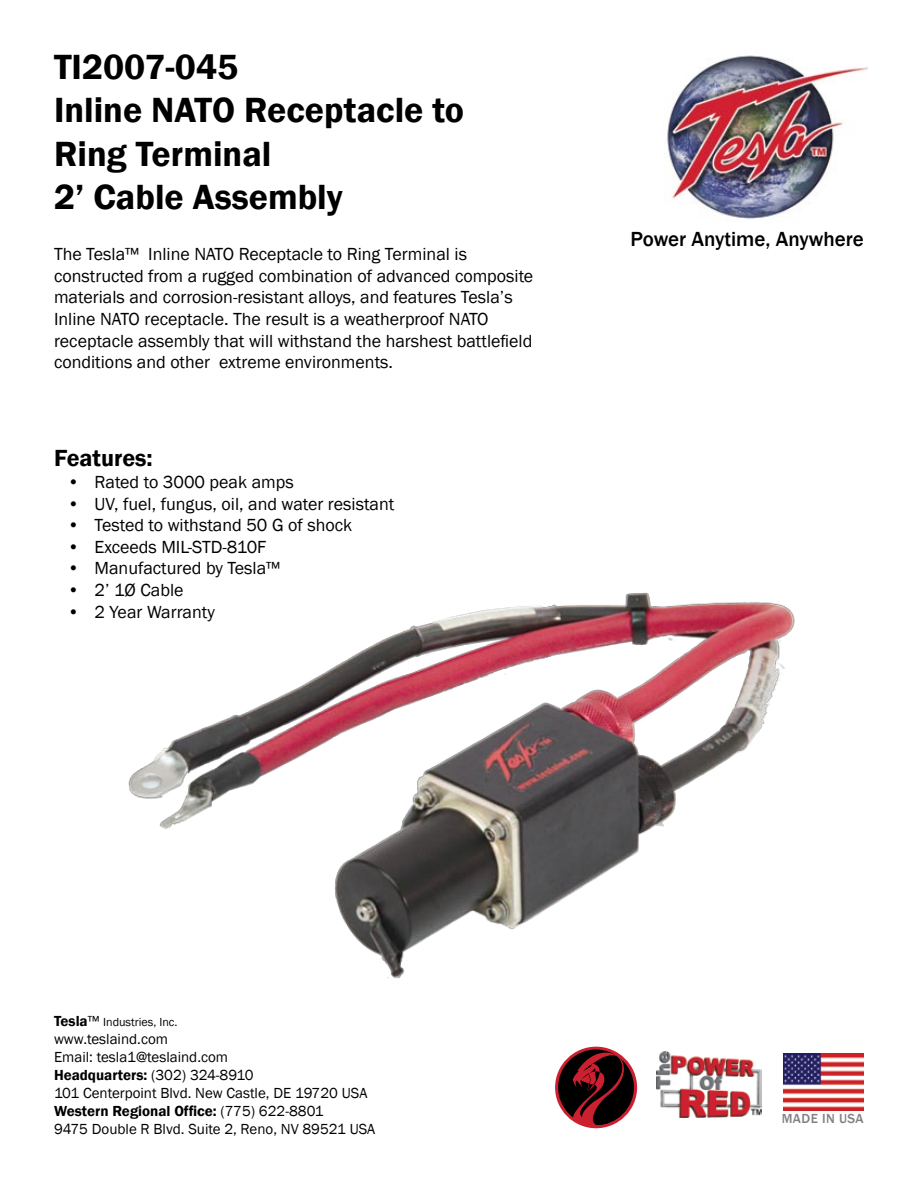
<style>
.page{position:relative;width:918px;height:1188px;background:#fff}
.page>*{position:absolute;margin:0;border:0;box-sizing:border-box;transform-origin:0 0}
.t1{font:600 36px/43.2px "Franklin Gothic";color:#000}
.t2{font:600 24px "Franklin Gothic";color:#000}
.t3{font:500 21px "Franklin Gothic";color:#000}
.t4{font:18px/21.6px "Franklin Gothic";color:#000}
.t5{font:15px/18px "Franklin Gothic";color:#000}
.t6{font:500 13.5px "Franklin Gothic";letter-spacing:.03em;color:#808285}
.t7{font:12px "Franklin Gothic";color:#000}
.s1{font-weight:600;font-size:15px}
.s2{font-size:15px}
.s3{font-weight:600}
</style>
<div class="page">
<img style="left:667px;top:55px;width:200px;height:164px">
<svg style="left:555px;top:1047px;width:82px;height:81px"></svg>
<div style="left:558px;top:1049px;width:76px;height:76px;background:#000;border-radius:50%"></div>
<svg style="left:573px;top:1052px;width:51px;height:75px"></svg>
<img style="left:657px;top:1052px;width:105px;height:66px">
<img style="left:783px;top:1054px;width:81px;height:57px">
<img style="left:128px;top:592px;width:667px;height:387px">
<h1 class="t1" style="left:54px;top:46px;width:412px">TI2007-045<br>Inline NATO Receptacle to<br>Ring Terminal<br>2’ Cable Assembly</h1>
<p class="t4" style="left:54px;top:244px;width:481px">The Tesla™ Inline NATO Receptacle to Ring Terminal is constructed from a rugged combination of advanced composite materials and corrosion-resistant alloys, and features Tesla’s Inline NATO receptacle. The result is a weatherproof NATO receptacle assembly that will withstand the harshest battlefield conditions and other extreme environments.</p>
<h2 class="t2" style="left:54px;top:444px;width:100px">Features:</h2>
<p class="t4" style="left:68px;top:472px;width:228px">• Rated to 3000 peak amps</p>
<p class="t4" style="left:68px;top:493px;width:328px">• UV, fuel, fungus, oil, and water resistant</p>
<p class="t4" style="left:68px;top:515px;width:286px">• Tested to withstand 50 G of shock</p>
<p class="t4" style="left:68px;top:536px;width:200px">• Exceeds MIL-STD-810F</p>
<p class="t4" style="left:68px;top:558px;width:214px">• Manufactured by Tesla™</p>
<p class="t4" style="left:68px;top:580px;width:118px">• 2’ 1Ø Cable</p>
<p class="t4" style="left:68px;top:601px;width:149px">• 2 Year Warranty</p>
<p class="t3" style="left:631px;top:226px;width:235px">Power Anytime, Anywhere</p>
<p class="t7" style="left:54px;top:1015px;width:125px"><span class="s1">Tesla</span><span class="s2">™</span> Industries, Inc.</p>
<p class="t5" style="left:54px;top:1030px;width:323px">www.teslaind.com<br>Email: tesla1@teslaind.com<br><span class="s3">Headquarters:</span> (302) 324-8910<br>101 Centerpoint Blvd. New Castle, DE 19720 USA <span class="s3">Western Regional Office:</span> (775) 622-8801<br>9475 Double R Blvd. Suite 2, Reno, NV 89521 USA</p>
<p class="t6" style="left:782px;top:1110px;width:84px">MADE IN USA</p>
</div>
